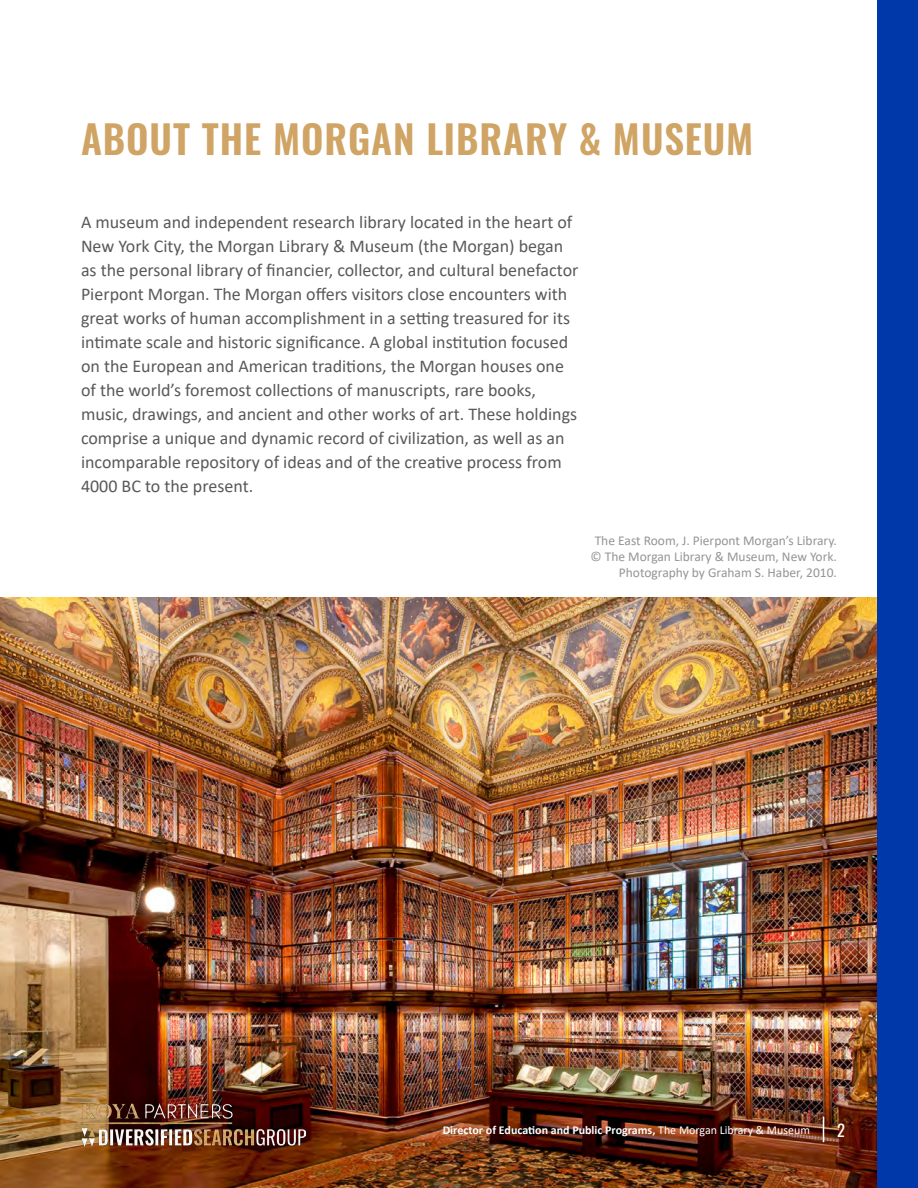
<style>
.page{position:relative;width:918px;height:1188px;background:#fff}
.page>*{position:absolute;margin:0;border:0;box-sizing:border-box;transform-origin:0 0}
.t1{font:600 39px "Oswald";letter-spacing:.025em;color:#cfa464}
.t2{font:18px/24px "Calibri";color:#58595b}
.t3{font:16.5px "Oswald";color:#fff}
.t4{font:13.5px/16.2px "Calibri";color:#939598;text-align:right}
.t5{font:700 12px "Calibri";color:#fff}
.s1{font-weight:400}
</style>
<div class="page">
<img style="left:0;top:597px;width:878px;height:591px">
<div style="left:878px;top:0;width:40px;height:1188px;background:#0038a9"></div>
<img style="left:81px;top:1104px;width:225px;height:42px">
<svg style="left:823px;top:1117px;width:1px;height:25px"></svg>
<h1 class="t1" style="left:81px;top:104px;width:674px">ABOUT THE MORGAN LIBRARY &amp; MUSEUM</h1>
<p class="t2" style="left:81px;top:210px;width:499px">A museum and independent research library located in the heart of New York City, the Morgan Library &amp; Museum (the Morgan) began as the personal library of financier, collector, and cultural benefactor Pierpont Morgan. The Morgan offers visitors close encounters with great works of human accomplishment in a setting treasured for its intimate scale and historic significance. A global institution focused on the European and American traditions, the Morgan houses one of the world’s foremost collections of manuscripts, rare books, music, drawings, and ancient and other works of art. These holdings comprise a unique and dynamic record of civilization, as well as an incomparable repository of ideas and of the creative process from 4000 BC to the present.</p>
<p class="t4" style="left:590px;top:532px;width:248px">The East Room, J. Pierpont Morgan’s Library. © The Morgan Library &amp; Museum, New York.<br>Photography by Graham S. Haber, 2010.</p>
<p class="t5" style="left:443px;top:1121px;width:369px">Director of Education and Public Programs, <span class="s1">The Morgan Library &amp; Museum</span></p>
<p class="t3" style="left:837px;top:1115px;width:9px">2</p>
</div>
